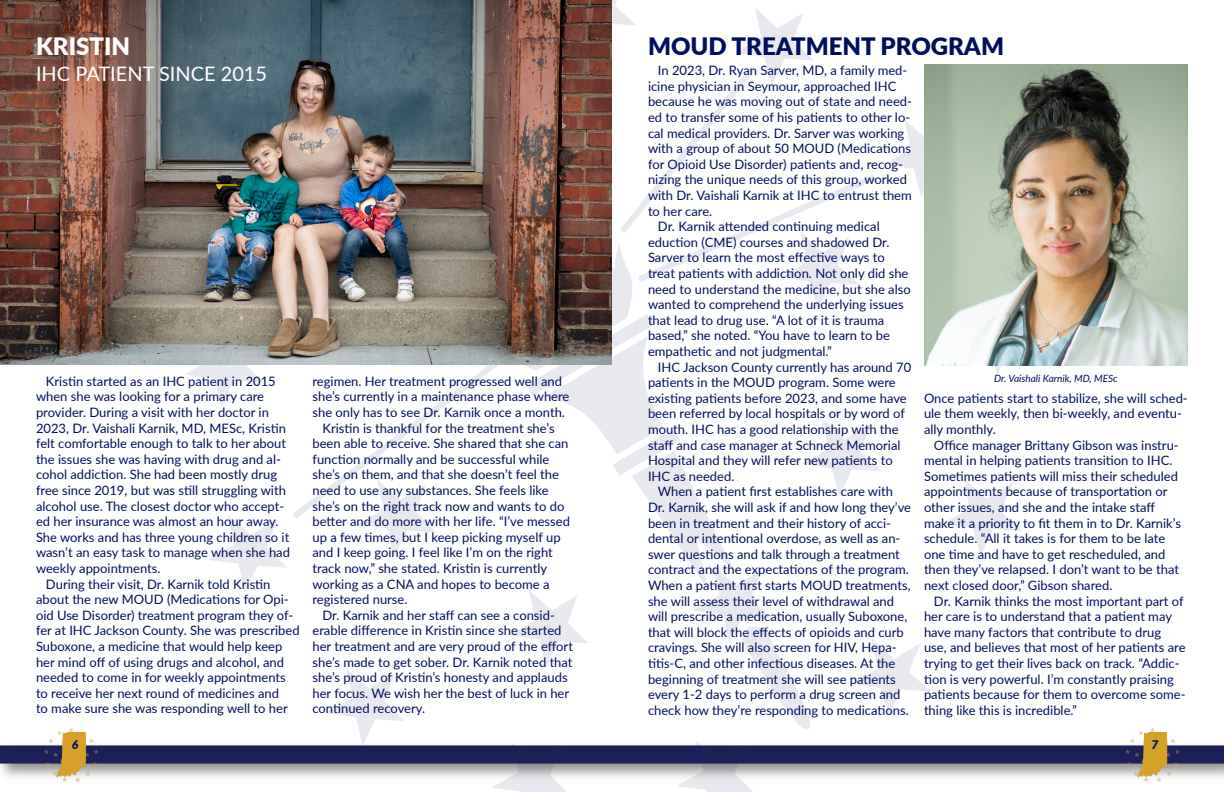
<style>
.page{position:relative;width:1224px;height:792px;background:#fff}
.page>*{position:absolute;margin:0;border:0;box-sizing:border-box;transform-origin:0 0}
.t1{font:900 24px "Lato";color:#000f5d}
.t2{font:900 24px "Lato";color:#fff}
.t3{font:20px "Lato";color:#fff}
.t4{font:13px/15.6px "Lato";color:#000f5d}
.t5{font:italic 900 12px "Lato";color:#000f5d}
.t6{font:italic 10px "Lato";color:#000f5d}
</style>
<div class="page">
<img style="left:0;top:727px;width:1224px;height:55px">
<img style="left:184px;top:0;width:856px;height:792px">
<img style="left:0;top:0;width:612px;height:365px">
<img style="left:924px;top:65px;width:264px;height:300px">
<p class="t2" style="left:36px;top:29px;width:96px">KRISTIN</p>
<p class="t3" style="left:36px;top:59px;width:233px">IHC PATIENT SINCE 2015</p>
<p class="t4" style="left:36px;top:373px;width:256px;text-indent:10px">Kristin started as an IHC patient in 2015 when she was looking for a primary care provider. During a visit with her doctor in 2023, Dr. Vaishali Karnik, MD, MESc, Kristin felt comfortable enough to talk to her about the issues she was having with drug and al&shy;cohol addiction. She had been mostly drug free since 2019, but was still struggling with alcohol use. The closest doctor who accept&shy;ed her insurance was almost an hour away.<br>She works and has three young children so it wasn’t an easy task to manage when she had weekly appointments.</p>
<p class="t4" style="left:36px;top:575px;width:265px;text-indent:10px">During their visit, Dr. Karnik told Kristin about the new MOUD (Medications for Opi&shy;oid Use Disorder) treatment program they of&shy;fer at IHC Jackson County. She was prescribed Suboxone, a medicine that would help keep her mind off of using drugs and alcohol, and needed to come in for weekly appointments to receive her next round of medicines and<br>to make sure she was responding well to her</p>
<p class="t4" style="left:312px;top:373px;width:258px">regimen. Her treatment progressed well and she’s currently in a maintenance phase where she only has to see Dr. Karnik once a month.</p>
<p class="t4" style="left:312px;top:419px;width:259px;text-indent:10px">Kristin is thankful for the treatment she’s been able to receive. She shared that she can function normally and be successful while she’s on them, and that she doesn’t feel the need to use any substances. She feels like she’s on the right track now and wants to do better and do more with her life. “I’ve messed up a few times, but I keep picking myself up and I keep going. I feel like I’m on the right track now,” she stated. Kristin is currently working as a CNA and hopes to become a registered nurse.</p>
<p class="t4" style="left:312px;top:607px;width:262px;text-indent:10px">Dr. Karnik and her staff can see a consid&shy;erable difference in Kristin since she started her treatment and are very proud of the effort she’s made to get sober. Dr. Karnik noted that she’s proud of Kristin’s honesty and applauds her focus. We wish her the best of luck in her continued recovery.</p>
<p class="t1" style="left:648px;top:29px;width:358px">MOUD TREATMENT PROGRAM</p>
<p class="t4" style="left:648px;top:62px;width:265px;text-indent:10px">In 2023, Dr. Ryan Sarver, MD, a family med&shy;icine physician in Seymour, approached IHC because he was moving out of state and need&shy;ed to transfer some of his patients to other lo&shy;cal medical providers. Dr. Sarver was working with a group of about 50 MOUD (Medications for Opioid Use Disorder) patients and, recog&shy;nizing the unique needs of this group, worked with Dr. Vaishali Karnik at IHC to entrust them to her care.</p>
<p class="t4" style="left:648px;top:218px;width:264px;text-indent:10px">Dr. Karnik attended continuing medical eduction (CME) courses and shadowed Dr.<br>Sarver to learn the most effective ways to treat patients with addiction. Not only did she need to understand the medicine, but she also wanted to comprehend the underlying issues that lead to drug use. “A lot of it is trauma based,” she noted. “You have to learn to be empathetic and not judgmental.”</p>
<p class="t4" style="left:648px;top:359px;width:265px;text-indent:10px">IHC Jackson County currently has around 70 patients in the MOUD program. Some were existing patients before 2023, and some have been referred by local hospitals or by word of mouth. IHC has a good relationship with the staff and case manager at Schneck Memorial Hospital and they will refer new patients to IHC as needed.</p>
<p class="t4" style="left:648px;top:483px;width:265px;text-indent:10px">When a patient first establishes care with Dr. Karnik, she will ask if and how long they’ve been in treatment and their history of acci&shy;dental or intentional overdose, as well as an&shy;swer questions and talk through a treatment contract and the expectations of the program.<br>When a patient first starts MOUD treatments, she will assess their level of withdrawal and will prescribe a medication, usually Suboxone, that will block the effects of opioids and curb cravings. She will also screen for HIV, Hepa&shy;titis-C, and other infectious diseases. At the beginning of treatment she will see patients every 1-2 days to perform a drug screen and check how they’re responding to medications.</p>
<p class="t6" style="left:994px;top:371px;width:125px">Dr. Vaishali Karnik, MD, MESc</p>
<p class="t4" style="left:924px;top:390px;width:265px">Once patients start to stabilize, she will sched&shy;ule them weekly, then bi-weekly, and eventu&shy;ally monthly.</p>
<p class="t4" style="left:924px;top:436px;width:259px;text-indent:10px">Office manager Brittany Gibson was instru&shy;mental in helping patients transition to IHC.<br>Sometimes patients will miss their scheduled appointments because of transportation or other issues, and she and the intake staff make it a priority to fit them in to Dr. Karnik’s schedule. “All it takes is for them to be late one time and have to get rescheduled, and then they’ve relapsed. I don’t want to be that next closed door,” Gibson shared.</p>
<p class="t4" style="left:924px;top:592px;width:263px;text-indent:10px">Dr. Karnik thinks the most important part of her care is to understand that a patient may have many factors that contribute to drug use, and believes that most of her patients are trying to get their lives back on track. “Addic&shy;tion is very powerful. I’m constantly praising patients because for them to overcome some&shy;thing like this is incredible.”</p>
<p class="t5" style="left:72px;top:735px;width:8px">6</p>
<p class="t5" style="left:1152px;top:735px;width:8px">7</p>
</div>
